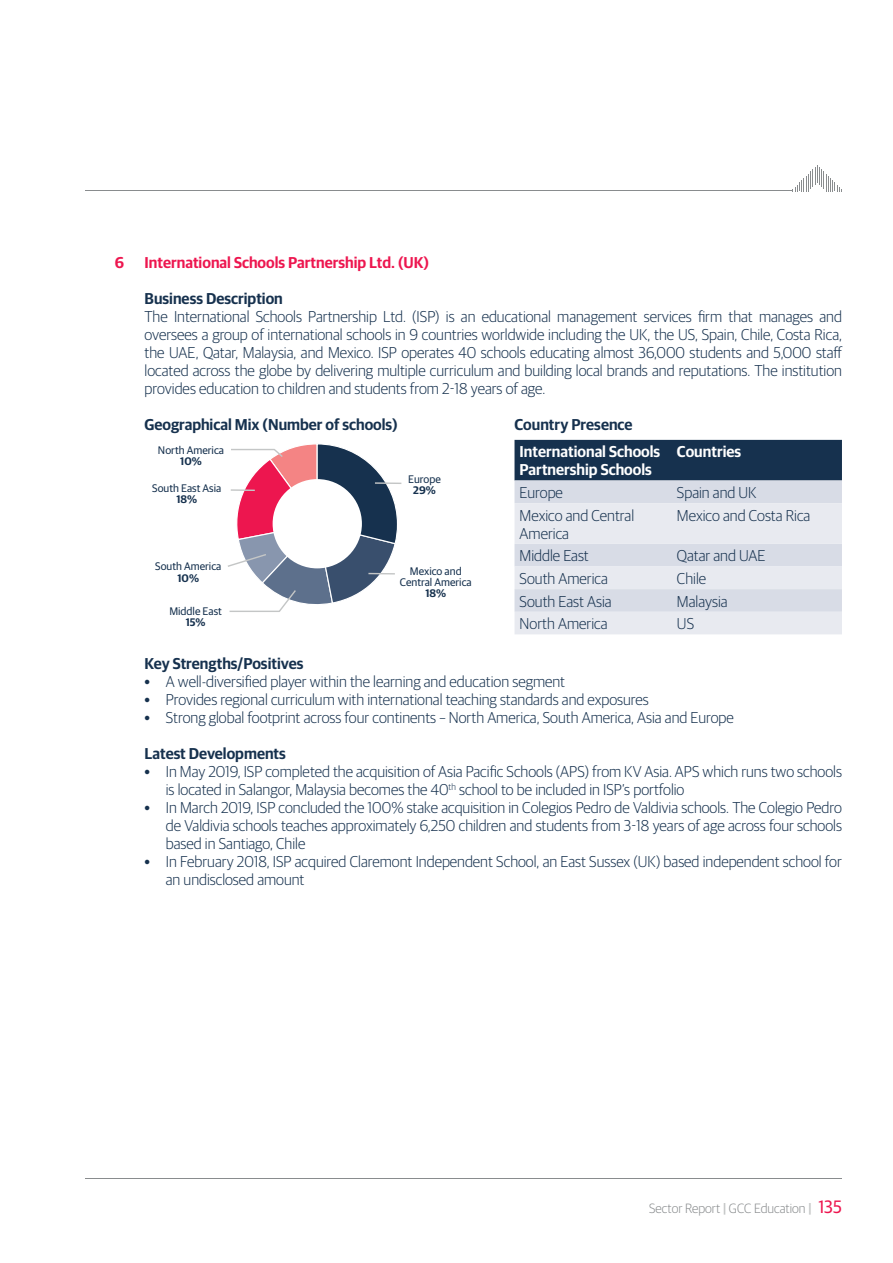
<style>
.page{position:relative;width:893px;height:1263px;background:#fff}
.page>*{position:absolute;margin:0;border:0;box-sizing:border-box;transform-origin:0 0}
.t1{font:300 15.75px/18px "Guardian Sans";color:#16314e}
.t2{font:600 15.75px "Guardian Sans";color:#16314e}
.t3{font:600 15.75px/18px "Guardian Sans";color:#fff}
.t4{font:600 15.75px "Guardian Sans";color:#ed164f}
.t5{font:300 13.5px "Guardian Sans";color:#898c8e}
.t6{font:10.95px/11.1px "Guardian Sans";color:#16314e;text-align:center}
.t7{font:600 10.95px "Guardian Sans";color:#16314e}
.s1{font-weight:600}
.s2{font-weight:600;color:#c4c6c6}
.s3{font-weight:400;font-size:18px;color:#ed164f}
</style>
<div class="page">
<hr style="left:85px;top:191px;width:708px;height:1px;background:#898c8e">
<svg style="left:792px;top:165px;width:50px;height:26px"></svg>
<hr style="left:85px;top:1178px;width:757px;height:1px;background:#898c8e">
<svg style="left:514px;top:440px;width:328px;height:194px;background:#b7becb"></svg>
<hr style="left:375px;top:482px;width:26px;height:2px;background:#c4c6c6">
<svg style="left:228px;top:444px;width:171px;height:168px"></svg>
<p class="t4" style="left:115px;top:256px;width:11px">6</p>
<p class="t4" style="left:145px;top:256px;width:286px">International Schools Partnership Ltd. (UK)</p>
<p class="t2" style="left:145px;top:292px;width:140px">Business Description</p>
<p class="t1" style="left:145px;top:308px;width:700px;text-align:justify">The International Schools Partnership Ltd. (ISP) is an educational management services firm that manages and oversees a group of international schools in 9 countries worldwide including the UK, the US, Spain, Chile, Costa Rica, the UAE, Qatar, Malaysia, and Mexico. ISP operates 40 schools educating almost 36,000 students and 5,000 staff located across the globe by delivering multiple curriculum and building local brands and reputations. The institution provides education to children and students from 2-18 years of age.</p>
<p class="t2" style="left:145px;top:418px;width:255px">Geographical Mix (Number of schools)</p>
<p class="t2" style="left:514px;top:418px;width:120px">Country Presence</p>
<p class="t3" style="left:520px;top:444px;width:142px">International Schools<br>Partnership Schools</p>
<p class="t3" style="left:677px;top:444px;width:66px">Countries</p>
<p class="t1" style="left:520px;top:485px;width:45px">Europe</p>
<p class="t1" style="left:677px;top:485px;width:81px">Spain and UK</p>
<p class="t1" style="left:520px;top:507px;width:116px">Mexico and Central<br>America</p>
<p class="t1" style="left:677px;top:507px;width:135px">Mexico and Costa Rica</p>
<p class="t1" style="left:520px;top:548px;width:71px">Middle East</p>
<p class="t1" style="left:677px;top:548px;width:90px">Qatar and UAE</p>
<p class="t1" style="left:520px;top:571px;width:90px">South America</p>
<p class="t1" style="left:677px;top:571px;width:31px">Chile</p>
<p class="t1" style="left:520px;top:593px;width:94px">South East Asia</p>
<p class="t1" style="left:677px;top:593px;width:52px">Malaysia</p>
<p class="t1" style="left:520px;top:616px;width:89px">North America</p>
<p class="t1" style="left:677px;top:616px;width:19px">US</p>
<p class="t2" style="left:145px;top:657px;width:160px">Key Strengths/Positives</p>
<p class="t1" style="left:145px;top:674px;width:422px"><span class="s1">•</span> A well-diversified player within the learning and education segment</p>
<p class="t1" style="left:145px;top:692px;width:506px"><span class="s1">•</span> Provides regional curriculum with international teaching standards and exposures</p>
<p class="t1" style="left:145px;top:710px;width:591px"><span class="s1">•</span> Strong global footprint across four continents – North America, South America, Asia and Europe</p>
<p class="t2" style="left:145px;top:747px;width:143px">Latest Developments</p>
<p class="t1" style="left:166px;top:764px;width:678px;text-indent:-21px"><span class="s1">•</span> In May 2019, ISP completed the acquisition of Asia Pacific Schools (APS) from KV Asia. APS which runs two schools is located in Salangor, Malaysia becomes the 40<sup>th</sup> school to be included in ISP’s portfolio</p>
<p class="t1" style="left:166px;top:800px;width:678px;text-align:justify;text-indent:-21px"><span class="s1">•</span> In March 2019, ISP concluded the 100% stake acquisition in Colegios Pedro de Valdivia schools. The Colegio Pedro de Valdivia schools teaches approximately 6,250 children and students from 3-18 years of age across four schools based in Santiago, Chile</p>
<p class="t1" style="left:166px;top:854px;width:678px;text-indent:-21px"><span class="s1">•</span> In February 2018, ISP acquired Claremont Independent School, an East Sussex (UK) based independent school for an undisclosed amount</p>
<p class="t6" style="left:158px;top:445px;width:68px">North America</p>
<p class="t7" style="left:180px;top:454px;width:23px">10%</p>
<p class="t6" style="left:152px;top:483px;width:71px">South East Asia</p>
<p class="t7" style="left:177px;top:493px;width:22px">18%</p>
<p class="t6" style="left:408px;top:474px;width:34px">Europe</p>
<p class="t7" style="left:413px;top:483px;width:24px">29%</p>
<p class="t6" style="left:155px;top:562px;width:68px">South America</p>
<p class="t7" style="left:178px;top:571px;width:23px">10%</p>
<p class="t6" style="left:169px;top:607px;width:54px">Middle East</p>
<p class="t7" style="left:186px;top:616px;width:21px">15%</p>
<p class="t6" style="left:400px;top:566px;width:73px">Mexico and<br>Central America</p>
<p class="t7" style="left:425px;top:587px;width:22px">18%</p>
<p class="t5" style="left:649px;top:1203px;width:194px">Sector Report <span class="s2">|</span> GCC Education <span class="s2">|</span> <span class="s3">135</span></p>
</div>
